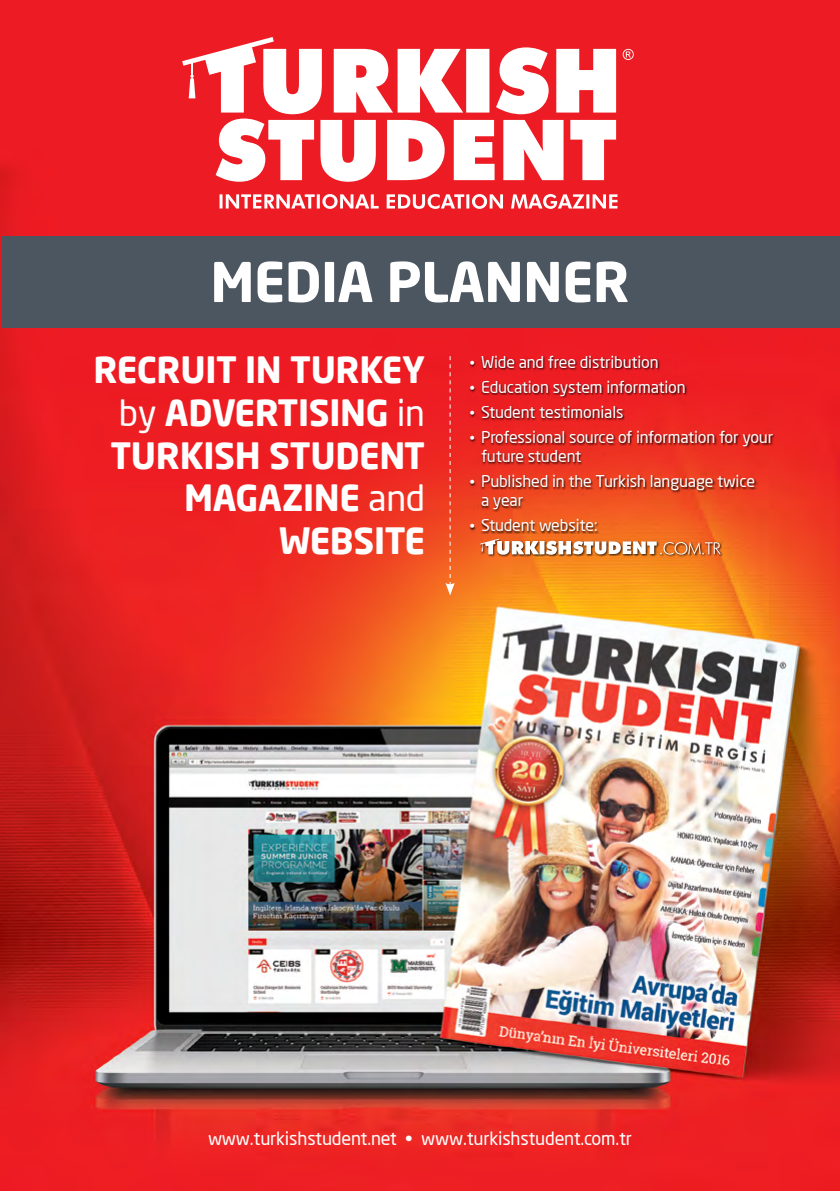
<style>
.page{position:relative;width:840px;height:1191px;background:#fff}
.page>*{position:absolute;margin:0;border:0;box-sizing:border-box;transform-origin:0 0}
.t1{font:700 54px "Neo Sans Pro";letter-spacing:-.01em;color:#fff}
.t2{font:700 35.6px/42.6px "Neo Sans Pro";letter-spacing:-.01em;color:#fff;text-align:right}
.t3{font:18px "Neo Sans Pro";letter-spacing:-.01em;color:#fff}
.t4{font:16px/19.2px "Neo Sans Pro";letter-spacing:-.01em;color:#fff}
.s1{font-weight:400}
.s2{font-family:"Times New Roman"}
</style>
<div class="page">
<img style="left:0;top:0;width:839px;height:1191px">
<div style="left:1px;top:237px;width:838px;height:91px;background:#4c5661"></div>
<div style="left:479px;top:537px;width:244px;height:19px;background:#000;opacity:.75"></div>
<img style="left:480px;top:538px;width:240px;height:17px">
<div style="left:469px;top:356px;width:305px;height:177px;background:#000;opacity:.75"></div>
<svg style="left:445px;top:356px;width:9px;height:239px"></svg>
<svg style="left:622px;top:49px;width:11px;height:11px"></svg>
<svg style="left:182px;top:37px;width:433px;height:145px"></svg>
<svg style="left:219px;top:194px;width:398px;height:15px"></svg>
<h1 class="t1" style="left:210px;top:247px;width:420px">MEDIA PLANNER</h1>
<h2 class="t2" style="left:94px;top:348px;width:333px">RECRUIT IN TURKEY <span class="s1">by</span> ADVERTISING <span class="s1">in<br></span>TURKISH STUDENT<br>MAGAZINE <span class="s1">and<br></span>WEBSITE</h2>
<p class="t4" style="left:469px;top:353px;width:190px"><span class="s2">•</span> Wide and free distribution</p>
<p class="t4" style="left:469px;top:377px;width:217px"><span class="s2">•</span> Education system information</p>
<p class="t4" style="left:469px;top:402px;width:155px"><span class="s2">•</span> Student testimonials</p>
<p class="t4" style="left:480px;top:427px;width:293px;text-indent:-11px"><span class="s2">•</span> Professional source of information for your future student</p>
<p class="t4" style="left:480px;top:471px;width:275px;text-indent:-11px"><span class="s2">•</span> Published in the Turkish language twice a year</p>
<p class="t4" style="left:469px;top:515px;width:129px"><span class="s2">•</span> Student website:</p>
<p class="t3" style="left:208px;top:1127px;width:425px">www.turkishstudent.net • www.turkishstudent.com.tr</p>
</div>
